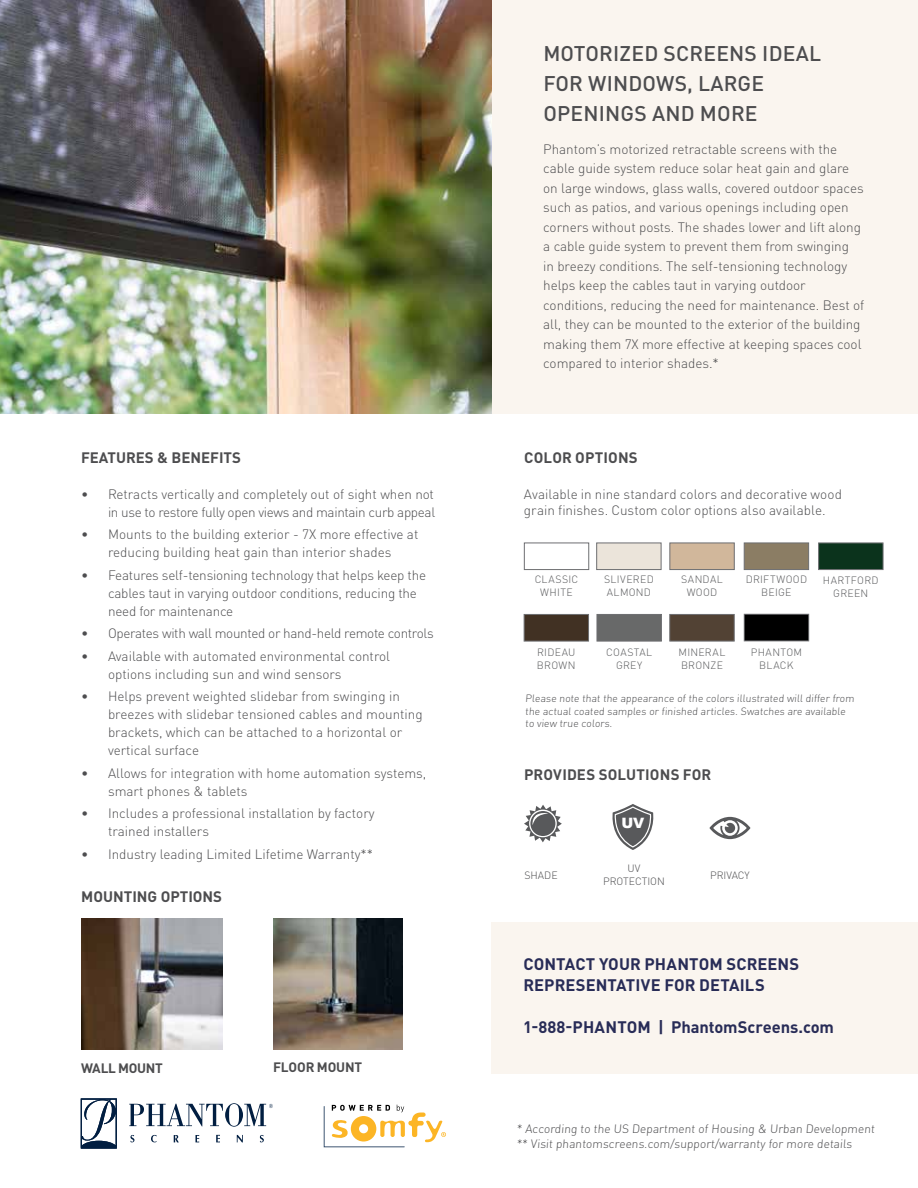
<style>
.page{position:relative;width:918px;height:1188px;background:#fff}
.page>*{position:absolute;margin:0;border:0;box-sizing:border-box;transform-origin:0 0}
.t1{font:500 21px/30px "DINOT";letter-spacing:.01em;color:#4d4d4f}
.t2{font:700 16.5px/21px "DINOT";color:#282c57}
.t3{font:700 15px "DINOT";color:#4d4d4f}
.t4{font:900 14.25px "Arial";color:#fff}
.t5{font:300 13.5px/19.5px "DINOT";letter-spacing:-.005em;color:#4d4d4f}
.t6{font:300 13.5px/18px "DINOT";letter-spacing:-.025em;color:#4d4d4f;text-align:right}
.t7{font:700 13.5px "DINOT";letter-spacing:-.015em;color:#4d4d4f}
.t8{font:300 12px/15px "DINOT";color:#4d4d4f}
.t9{font:300 10.5px/12.6px "DINOT";color:#4d4d4f}
.t10{font:300 10.5px/12.6px "DINOT";letter-spacing:.025em;color:#58595b;text-align:center}
</style>
<div class="page">
<div style="left:491px;top:923px;width:427px;height:151px;background:#faf5ef"></div>
<div style="left:491px;top:0;width:427px;height:413px;background:#faf5ef"></div>
<svg style="left:524px;top:805px;width:38px;height:37px"></svg>
<svg style="left:612px;top:804px;width:42px;height:46px"></svg>
<div style="left:524px;top:543px;width:65px;height:27px;background:#fff;border:1px solid #6d6e71"></div>
<div style="left:596px;top:543px;width:65px;height:27px;background:#ebe4da;border:1px solid #6d6e71"></div>
<div style="left:670px;top:543px;width:64px;height:27px;background:#d1b79b;border:1px solid #6d6e71"></div>
<div style="left:744px;top:543px;width:65px;height:27px;background:#8b7d64;border:1px solid #6d6e71"></div>
<div style="left:818px;top:543px;width:65px;height:27px;background:#0b331c;border:1px solid #6d6e71"></div>
<div style="left:524px;top:614px;width:65px;height:27px;background:#413123;border:1px solid #6d6e71"></div>
<div style="left:597px;top:614px;width:65px;height:27px;background:#686969"></div>
<div style="left:670px;top:614px;width:64px;height:27px;background:#524234;border:1px solid #6d6e71"></div>
<div style="left:744px;top:614px;width:65px;height:27px;background:#000"></div>
<div style="left:744px;top:614px;width:65px;height:27px;border:1px solid #6d6e71"></div>
<svg style="left:709px;top:817px;width:42px;height:22px"></svg>
<svg style="left:130px;top:1135px;width:4px;height:7px"></svg>
<svg style="left:151px;top:1135px;width:6px;height:7px"></svg>
<svg style="left:174px;top:1135px;width:5px;height:7px"></svg>
<svg style="left:195px;top:1135px;width:4px;height:7px"></svg>
<svg style="left:216px;top:1135px;width:4px;height:7px"></svg>
<svg style="left:237px;top:1135px;width:6px;height:7px"></svg>
<svg style="left:260px;top:1135px;width:4px;height:7px"></svg>
<svg style="left:129px;top:1103px;width:144px;height:24px"></svg>
<svg style="left:81px;top:1098px;width:36px;height:51px"></svg>
<img style="left:0;top:0;width:491px;height:413px">
<svg style="left:324px;top:1105px;width:122px;height:42px"></svg>
<img style="left:81px;top:919px;width:142px;height:131px">
<img style="left:273px;top:919px;width:130px;height:131px">
<p class="t3" style="left:81px;top:448px;width:162px">FEATURES &amp; BENEFITS</p>
<p class="t6" style="left:81px;top:485px;width:356px">• Retracts vertically and completely out of sight when not in use to restore fully open views and maintain curb appeal</p>
<p class="t5" style="left:81px;top:525px;width:339px;line-height:18px;text-align:center">• Mounts to the building exterior - 7X more effective at reducing building heat gain than interior shades</p>
<p class="t5" style="left:108px;top:566px;width:320px;line-height:18px;text-indent:-27px">• Features self-tensioning technology that helps keep the cables taut in varying outdoor conditions, reducing the need for maintenance</p>
<p class="t6" style="left:81px;top:624px;width:354px">• Operates with wall mounted or hand-held remote controls</p>
<p class="t5" style="left:108px;top:647px;width:284px;line-height:18px;text-indent:-27px">• Available with automated environmental control options including sun and wind sensors</p>
<p class="t5" style="left:108px;top:687px;width:316px;line-height:18px;text-indent:-27px">• Helps prevent weighted slidebar from swinging in breezes with slidebar tensioned cables and mounting brackets, which can be attached to a horizontal or vertical surface</p>
<p class="t5" style="left:108px;top:764px;width:320px;line-height:18px;text-indent:-27px">• Allows for integration with home automation systems, smart phones &amp; tablets</p>
<p class="t5" style="left:108px;top:804px;width:268px;line-height:18px;text-indent:-27px">• Includes a professional installation by factory trained installers</p>
<p class="t5" style="left:81px;top:844px;width:294px">• Industry leading Limited Lifetime Warranty**</p>
<p class="t3" style="left:81px;top:887px;width:142px">MOUNTING OPTIONS</p>
<p class="t7" style="left:81px;top:1059px;width:84px">WALL MOUNT</p>
<p class="t7" style="left:273px;top:1059px;width:91px">FLOOR MOUNT</p>
<h1 class="t1" style="left:543px;top:38px;width:279px">MOTORIZED SCREENS IDEAL<br>FOR WINDOWS, LARGE<br>OPENINGS AND MORE</h1>
<p class="t5" style="left:543px;top:139px;width:323px">Phantom’s motorized retractable screens with the cable guide system reduce solar heat gain and glare on large windows, glass walls, covered outdoor spaces such as patios, and various openings including open corners without posts. The shades lower and lift along a cable guide system to prevent them from swinging<br>in breezy conditions. The self-tensioning technology helps keep the cables taut in varying outdoor conditions, reducing the need for maintenance. Best of all, they can be mounted to the exterior of the building making them 7X more effective at keeping spaces cool compared to interior shades.*</p>
<p class="t3" style="left:524px;top:448px;width:115px">COLOR OPTIONS</p>
<p class="t5" style="left:524px;top:486px;width:320px;line-height:16.2px">Available in nine standard colors and decorative wood grain finishes. Custom color options also available.</p>
<p class="t10" style="left:604px;top:573px;width:51px;text-align:left">SLIVERED<br>ALMOND</p>
<p class="t10" style="left:746px;top:573px;width:63px">DRIFTWOOD<br>BEIGE</p>
<p class="t10" style="left:823px;top:574px;width:57px">HARTFORD<br>GREEN</p>
<p class="t10" style="left:535px;top:573px;width:45px">CLASSIC<br>WHITE</p>
<p class="t10" style="left:681px;top:573px;width:43px">SANDAL<br>WOOD</p>
<p class="t10" style="left:537px;top:646px;width:40px;text-align:left">RIDEAU<br>BROWN</p>
<p class="t10" style="left:606px;top:646px;width:48px">COASTAL<br>GREY</p>
<p class="t10" style="left:751px;top:646px;width:53px">PHANTOM<br>BLACK</p>
<p class="t10" style="left:679px;top:646px;width:48px;text-align:left">MINERAL<br>BRONZE</p>
<p class="t9" style="left:525px;top:692px;width:332px">Please note that the appearance of the colors illustrated will differ from the actual coated samples or finished articles. Swatches are available to view true colors.</p>
<p class="t3" style="left:524px;top:765px;width:189px">PROVIDES SOLUTIONS FOR</p>
<p class="t4" style="left:621px;top:812px;width:25px">UV</p>
<p class="t9" style="left:524px;top:868px;width:35px">SHADE</p>
<p class="t9" style="left:603px;top:862px;width:63px;text-align:center">UV<br>PROTECTION</p>
<p class="t9" style="left:710px;top:868px;width:41px">PRIVACY</p>
<p class="t2" style="left:523px;top:953px;width:277px">CONTACT YOUR PHANTOM SCREENS<br>REPRESENTATIVE FOR DETAILS</p>
<p class="t2" style="left:523px;top:1016px;width:312px">1-888-PHANTOM | PhantomScreens.com</p>
<p class="t8" style="left:516px;top:1121px;width:361px">* According to the US Department of Housing &amp; Urban Development ** Visit phantomscreens.com/support/warranty for more details</p>
</div>
